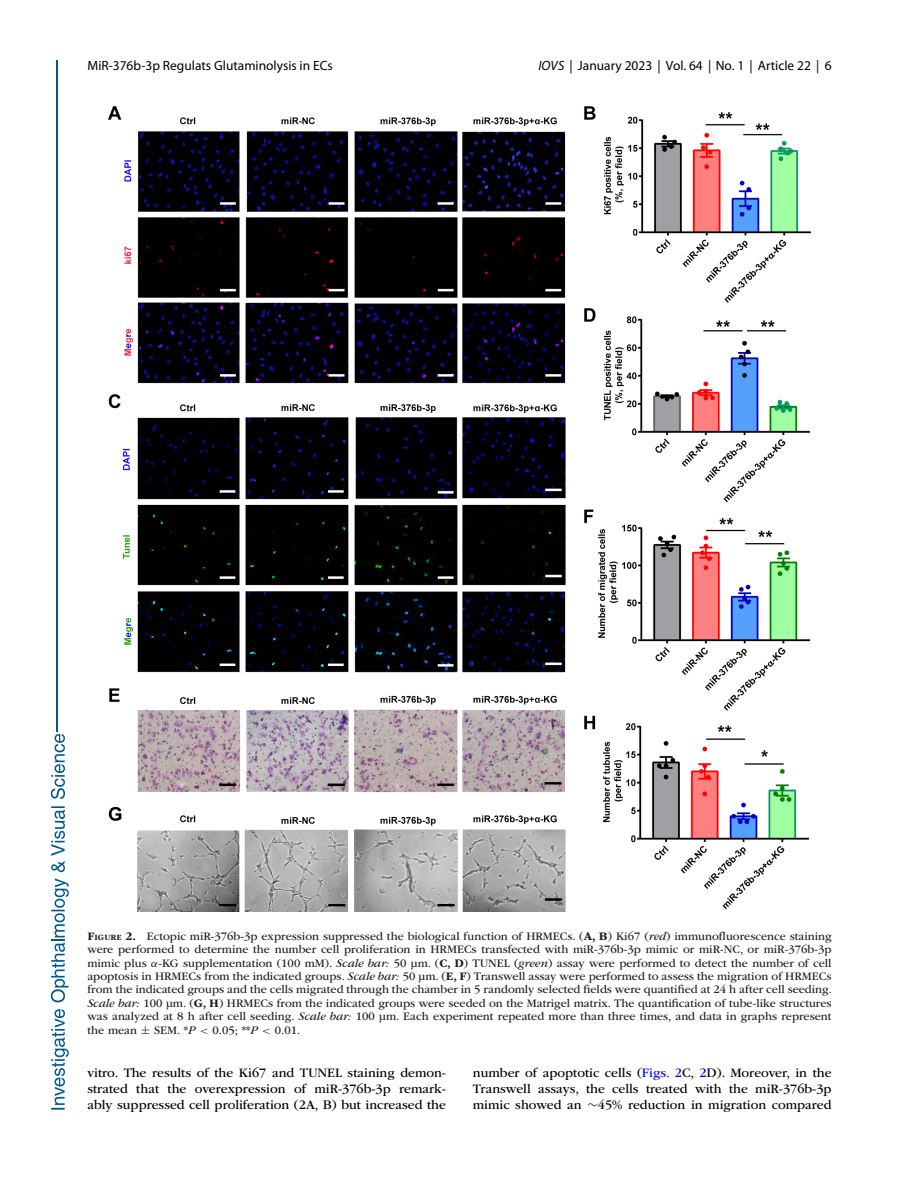
<style>
.page{position:relative;width:918px;height:1188px;background:#fff}
.page>*{position:absolute;margin:0;border:0;box-sizing:border-box;transform-origin:0 0}
.t1{font:13.5px/15.8px "ITC Garamond Std";color:#000;text-align:justify}
.t2{font:13.5px "Myriad Pro";color:#000}
.t3{font:12px/13.5px "ITC Garamond Std";color:#231f20;text-align:justify}
.s1{font-style:italic}
.s2{font-weight:700}
.s3{font-weight:700;font-size:8.4px}
.s4{font-family:"RMTMI"}
.s5{font-family:"MTSY"}
.s6{color:#00f}
</style>
<div class="page">
<hr style="left:57px;top:60px;width:1px;height:672px;background:#005892">
<svg style="left:51px;top:734px;width:18px;height:376px"></svg>
<img style="left:108px;top:106px;width:702px;height:805px">
<p class="t2" style="left:87px;top:57px;width:247px">MiR-376b-3p Regulats Glutaminolysis in ECs</p>
<p class="t2" style="left:539px;top:57px;width:295px"><span class="s1">IOVS</span> | January 2023 | Vol. 64 | No. 1 | Article 22 | 6</p>
<p class="t3" style="left:87px;top:930px;width:746px"><span class="s2">F</span><span class="s3">IGURE</span> <span class="s2">2.</span> Ectopic miR-376b-3p expression suppressed the biological function of HRMECs. (<span class="s2">A, B</span>) Ki67 (<span class="s1">red</span>) immunofluorescence staining were performed to determine the number cell proliferation in HRMECs transfected with miR-376b-3p mimic or miR-NC, or miR-376b-3p mimic plus <span class="s4">α</span>-KG supplementation (100 mM). <span class="s1">Scale bar:</span> 50 μm. (<span class="s2">C, D</span>) TUNEL (<span class="s1">green</span>) assay were performed to detect the number of cell apoptosis in HRMECs from the indicated groups. <span class="s1">Scale bar:</span> 50 μm. (<span class="s2">E, F</span>) Transwell assay were performed to assess the migration of HRMECs from the indicated groups and the cells migrated through the chamber in 5 randomly selected fields were quantified at 24 h after cell seeding.<br><span class="s1">Scale bar:</span> 100 μm. (<span class="s2">G, H</span>) HRMECs from the indicated groups were seeded on the Matrigel matrix. The quantification of tube-like structures was analyzed at 8 h after cell seeding. <span class="s1">Scale bar:</span> 100 μm. Each experiment repeated more than three times, and data in graphs represent the mean <span class="s5">±</span> SEM. *<span class="s1">P</span> <span class="s4">&lt;</span> 0.05; **<span class="s1">P</span> <span class="s4">&lt;</span> 0.01.</p>
<p class="t1" style="left:87px;top:1066px;width:360px">vitro. The results of the Ki67 and TUNEL staining demon&shy;strated that the overexpression of miR-376b-3p remark&shy;ably suppressed cell proliferation (2A, B) but increased the</p>
<p class="t1" style="left:473px;top:1066px;width:360px">number of apoptotic cells (<span class="s6">Figs. 2</span>C, <span class="s6">2</span>D). Moreover, in the Transwell assays, the cells treated with the miR-376b-3p mimic showed an <span class="s5">∼</span>45% reduction in migration compared</p>
</div>
